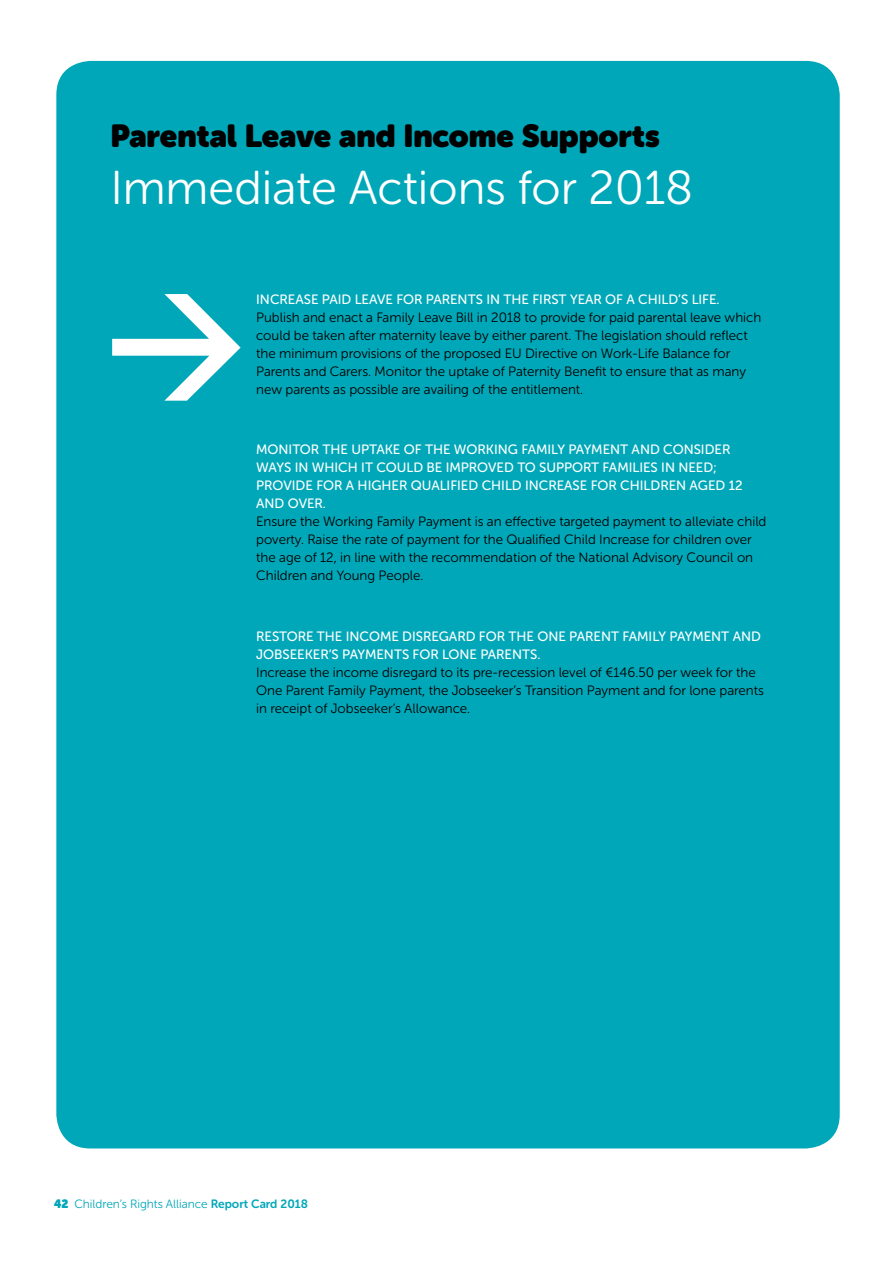
<style>
.page{position:relative;width:893px;height:1263px;background:#fff}
.page>*{position:absolute;margin:0;border:0;box-sizing:border-box;transform-origin:0 0}
.t1{font:47.4px "Museo Sans Rounded 300";color:#fff}
.t2{font:31.5px "Museo Sans Rounded";color:#000}
.t3{font:13.5px/18px "Museo Sans Rounded 300";color:#000}
.t4{font:13.5px/18px "Museo Sans Rounded 500";color:#fff}
.t5{font:12px "Museo Sans Rounded 300";color:#00a7b8}
.s1{font-family:"Museo Sans Rounded"}
.s2{font-family:"Museo Sans Rounded 700"}
</style>
<div class="page">
<div style="left:56px;top:61px;width:784px;height:1087px;background:#00a7b8;border-radius:34px"></div>
<svg style="left:112px;top:294px;width:129px;height:107px"></svg>
<h2 class="t2" style="left:110px;top:118px;width:551px">Parental Leave and Income Supports</h2>
<h1 class="t1" style="left:110px;top:162px;width:584px">Immediate Actions for 2018</h1>
<p class="t4" style="left:256px;top:290px;width:23px">INCREASE</p>
<p class="t4" style="left:322px;top:290px;width:16px">PAID</p>
<p class="t4" style="left:355px;top:290px;width:185px">LEAVE FOR PARE NTS IN THE FIRS</p>
<p class="t4" style="left:559px;top:290px;width:28px">T YEAR</p>
<p class="t4" style="left:605px;top:290px;width:42px">OFACHILD</p>
<p class="t4" style="left:678px;top:290px;width:21px">’S LIFE</p>
<p class="t4" style="left:717px;top:290px;width:5px">.</p>
<p class="t3" style="left:256px;top:308px;width:507px">Publish and enact a Family Leave Bill in 2018 to provide for paid parental leave which could be taken after maternity leave by either parent. The legislation should reflect the minimum provisions of the proposed EU Directive on Work-Life Balance for Parents and Carers. Monitor the uptake of Paternity Benefit to ensure that as many new parents as possible are availing of the entitlement.</p>
<p class="t4" style="left:256px;top:441px;width:446px">MONITOR THE UPTAKE OF THE WORKI NG FAMILY PAYMENT AND CONSIDER<br>WAYS IN WHICH</p>
<p class="t4" style="left:361px;top:459px;width:274px">IT COULD BE I MPROVED TO SUPPORT FAMILIES</p>
<p class="t4" style="left:661px;top:459px;width:36px">IN NEED</p>
<p class="t4" style="left:713px;top:459px;width:5px">;</p>
<p class="t4" style="left:256px;top:477px;width:44px">PROVIDE</p>
<p class="t4" style="left:316px;top:477px;width:75px">FOR AHIGHER</p>
<p class="t4" style="left:411px;top:477px;width:29px">QUALIFIED</p>
<p class="t4" style="left:482px;top:477px;width:18px">CHILD</p>
<p class="t4" style="left:525px;top:477px;width:23px">INCREASE</p>
<p class="t4" style="left:591px;top:477px;width:39px">FOR CHILDRE</p>
<p class="t4" style="left:676px;top:477px;width:68px">N AGED 12</p>
<p class="t4" style="left:256px;top:495px;width:71px">AND OVER.</p>
<p class="t3" style="left:256px;top:513px;width:512px">Ensure the Working Family Payment is an effective targeted payment to alleviate child poverty. Raise the rate of payment for the Qualified Child Increase for children over the age of 12, in line with the recommendation of the National Advisory Council on Children and Young People.</p>
<p class="t4" style="left:256px;top:627px;width:155px">RESTORE THE I NCOME DISRE</p>
<p class="t4" style="left:439px;top:627px;width:20px">GARD</p>
<p class="t4" style="left:479px;top:627px;width:99px">FOR THE ONE PARE</p>
<p class="t4" style="left:601px;top:627px;width:160px">NT FAMILY PAYMENT AND</p>
<p class="t4" style="left:256px;top:645px;width:286px">JOBSEEKER’S PAYMENTS FOR LONE PARENTS.</p>
<p class="t3" style="left:256px;top:663px;width:509px">Increase the income disregard to its pre-recession level of €146.50 per week for the<br>One Parent Family Payment, the Jobseeker’s Transition Payment and for lone parents in receipt of Jobseeker’s Allowance.</p>
<p class="t5" style="left:54px;top:1197px;width:255px"><span class="s1">42</span> Children’s Rights Alliance <span class="s2">Report Card 2018</span></p>
</div>
